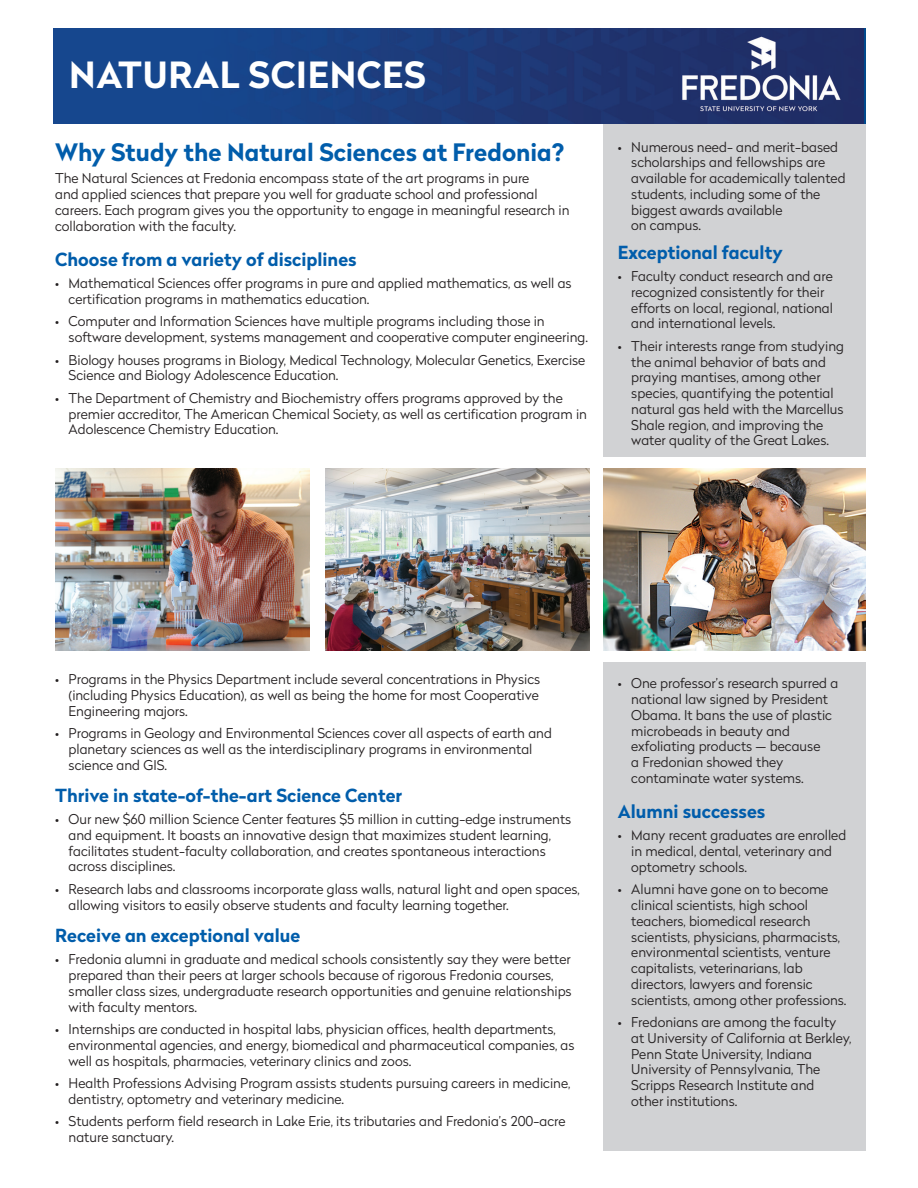
<style>
.page{position:relative;width:918px;height:1188px;background:#fff}
.page>*{position:absolute;margin:0;border:0;box-sizing:border-box;transform-origin:0 0}
.t1{font:700 36px "Radikal";letter-spacing:.02em;color:#fff}
.t2{font:700 24px "Radikal";color:#015dab}
.t3{font:700 18px "Radikal";color:#015dab}
.t4{font:300 13.5px/15.8px "Radikal";color:#231f20}
</style>
<div class="page">
<div style="left:603px;top:113px;width:263px;height:1037px;background:#d1d2d4"></div>
<img style="left:54px;top:28px;width:810px;height:96px">
<div style="left:2px;top:457px;width:916px;height:205px;background:#fff"></div>
<img style="left:326px;top:468px;width:263px;height:183px">
<img style="left:56px;top:468px;width:253px;height:183px">
<img style="left:603px;top:468px;width:263px;height:183px">
<p class="t1" style="left:69px;top:49px;width:358px">NATURAL SCIENCES</p>
<p class="t2" style="left:55px;top:135px;width:511px">Why Study the Natural Sciences at Fredonia?</p>
<p class="t4" style="left:55px;top:170px;width:516px">The Natural Sciences at Fredonia encompass state of the art programs in pure<br>and applied sciences that prepare you well for graduate school and professional careers. Each program gives you the opportunity to engage in meaningful research in collaboration with the faculty.</p>
<p class="t3" style="left:55px;top:246px;width:303px">Choose from a variety of disciplines</p>
<p class="t4" style="left:69px;top:275px;width:505px;text-indent:-14px">• Mathematical Sciences offer programs in pure and applied mathematics, as well as certification programs in mathematics education.</p>
<p class="t4" style="left:69px;top:313px;width:521px;text-indent:-14px">• Computer and Information Sciences have multiple programs including those in software development, systems management and cooperative computer engineering.</p>
<p class="t4" style="left:69px;top:352px;width:518px;text-indent:-14px">• Biology houses programs in Biology, Medical Technology, Molecular Genetics, Exercise<br>Science and Biology Adolescence Education.</p>
<p class="t4" style="left:69px;top:390px;width:520px;text-indent:-14px">• The Department of Chemistry and Biochemistry offers programs approved by the premier accreditor, The American Chemical Society, as well as certification program in<br>Adolescence Chemistry Education.</p>
<p class="t4" style="left:631px;top:138px;width:216px;text-indent:-14px">• Numerous need- and merit-based scholarships and fellowships are available for academically talented students, including some of the biggest awards available<br>on campus.</p>
<p class="t3" style="left:618px;top:239px;width:166px">Exceptional faculty</p>
<p class="t4" style="left:631px;top:268px;width:203px;text-indent:-14px">• Faculty conduct research and are recognized consistently for their efforts on local, regional, national and international levels.</p>
<p class="t4" style="left:631px;top:338px;width:214px;text-indent:-14px">• Their interests range from studying the animal behavior of bats and praying mantises, among other species, quantifying the potential natural gas held with the Marcellus Shale region, and improving the water quality of the Great Lakes.</p>
<p class="t4" style="left:69px;top:671px;width:473px;text-align:justify;text-indent:-14px">• Programs in the Physics Department include several concentrations in Physics (including Physics Education), as well as being the home for most Cooperative Engineering majors.</p>
<p class="t4" style="left:69px;top:725px;width:485px;text-indent:-14px">• Programs in Geology and Environmental Sciences cover all aspects of earth and planetary sciences as well as the interdisciplinary programs in environmental science and GIS.</p>
<p class="t3" style="left:55px;top:782px;width:349px">Thrive in state-of-the-art Science Center</p>
<p class="t4" style="left:69px;top:811px;width:504px;text-indent:-14px">• Our new $60 million Science Center features $5 million in cutting-edge instruments and equipment. It boasts an innovative design that maximizes student learning, facilitates student-faculty collaboration, and creates spontaneous interactions across disciplines.</p>
<p class="t4" style="left:69px;top:881px;width:513px;text-indent:-14px">• Research labs and classrooms incorporate glass walls, natural light and open spaces, allowing visitors to easily observe students and faculty learning together.</p>
<p class="t3" style="left:55px;top:922px;width:247px">Receive an exceptional value</p>
<p class="t4" style="left:69px;top:951px;width:505px;text-indent:-14px">• Fredonia alumni in graduate and medical schools consistently say they were better prepared than their peers at larger schools because of rigorous Fredonia courses, smaller class sizes, undergraduate research opportunities and genuine relationships with faculty mentors.</p>
<p class="t4" style="left:69px;top:1021px;width:507px;text-indent:-14px">• Internships are conducted in hospital labs, physician offices, health departments, environmental agencies, and energy, biomedical and pharmaceutical companies, as well as hospitals, pharmacies, veterinary clinics and zoos.</p>
<p class="t4" style="left:69px;top:1075px;width:503px;text-indent:-14px">• Health Professions Advising Program assists students pursuing careers in medicine, dentistry, optometry and veterinary medicine.</p>
<p class="t4" style="left:69px;top:1113px;width:498px;text-indent:-14px">• Students perform field research in Lake Erie, its tributaries and Fredonia’s 200-acre nature sanctuary.</p>
<p class="t4" style="left:631px;top:675px;width:209px;text-indent:-14px">• One professor’s research spurred a national law signed by President<br>Obama. It bans the use of plastic microbeads in beauty and exfoliating products — because<br>a Fredonian showed they contaminate water systems.</p>
<p class="t3" style="left:618px;top:798px;width:149px">Alumni successes</p>
<p class="t4" style="left:631px;top:827px;width:217px;text-indent:-14px">• Many recent graduates are enrolled in medical, dental, veterinary and optometry schools.</p>
<p class="t4" style="left:631px;top:881px;width:217px;text-indent:-14px">• Alumni have gone on to become clinical scientists, high school teachers, biomedical research scientists, physicians, pharmacists, environmental scientists, venture capitalists, veterinarians, lab directors, lawyers and forensic scientists, among other professions.</p>
<p class="t4" style="left:631px;top:1014px;width:222px;text-indent:-14px">• Fredonians are among the faculty at University of California at Berkley,<br>Penn State University, Indiana<br>University of Pennsylvania, The<br>Scripps Research Institute and<br>other institutions.</p>
</div>
